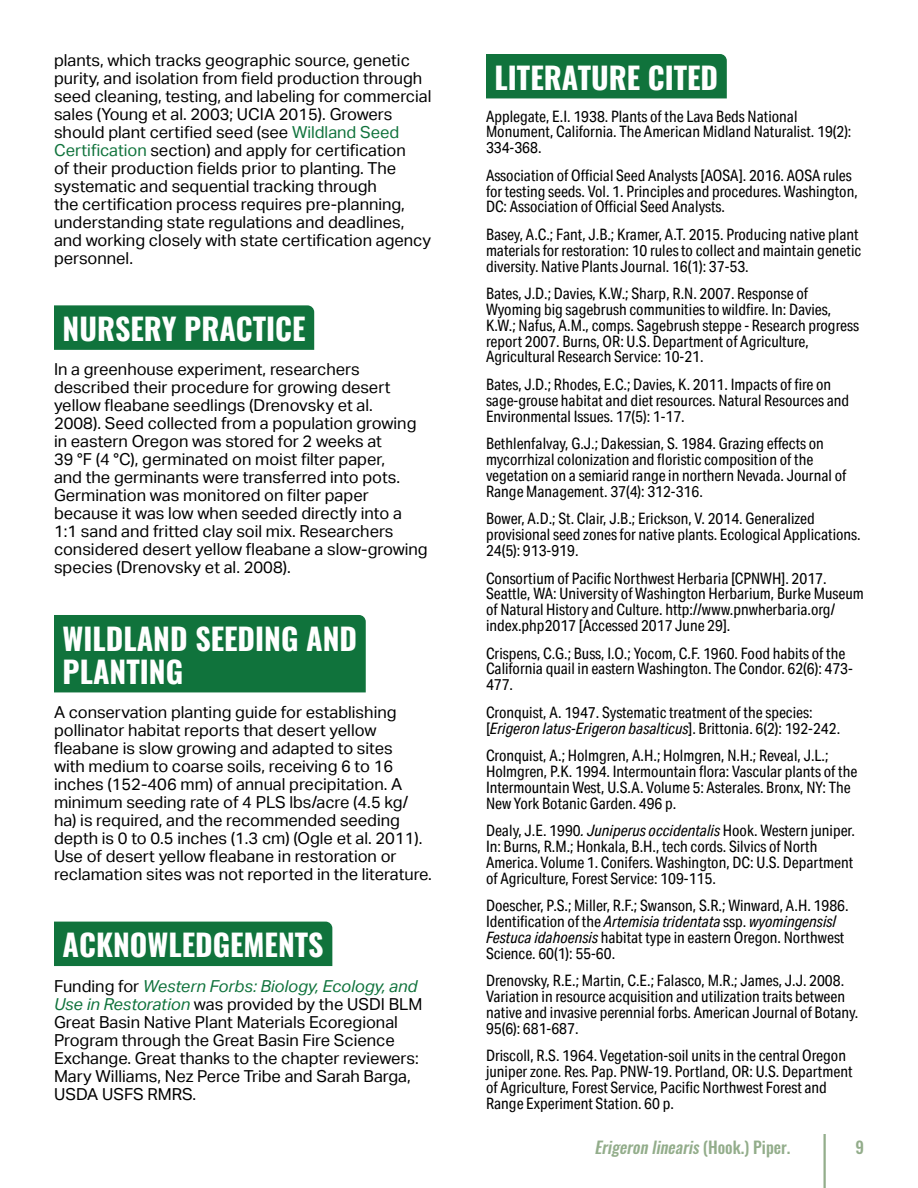
<style>
.page{position:relative;width:918px;height:1188px;background:#fff}
.page>*{position:absolute;margin:0;border:0;box-sizing:border-box;transform-origin:0 0}
.GREEN{font:700 30px/33px "Oswald";color:#fff}
.t1{font:16.5px/18px "Aktiv Grotesk";color:#000}
.t2{font:italic 500 16.5px "Oswald";color:#93ad8b}
.t3{font:500 16.5px "Oswald";color:#93ad8b}
.t4{font:15.75px/15.8px "Aktiv Grotesk Cd";color:#000}
.s1{color:#10733c}
.s2{font-style:italic;color:#10733c}
.s3{font-style:italic}
.s4{font-style:normal}
</style>
<div class="page">
<hr style="left:824px;top:1134px;width:2px;height:54px;background:#93ad8b">
<div style="left:54px;top:305px;width:260px;height:45px;background:#10733c"></div>
<div style="left:54px;top:615px;width:312px;height:77px;background:#10733c"></div>
<div style="left:54px;top:922px;width:278px;height:44px;background:#10733c"></div>
<div style="left:486px;top:54px;width:241px;height:44px;background:#10733c"></div>
<p class="t1" style="left:54px;top:51px;width:379px">plants, which tracks geographic source, genetic purity, and isolation from field production through seed cleaning, testing, and labeling for commercial sales (Young et al. 2003; UCIA 2015). Growers should plant certified seed (see <span class="s1">Wildland Seed Certification</span> section) and apply for certification<br>of their production fields prior to planting. The systematic and sequential tracking through<br>the certification process requires pre-planning, understanding state regulations and deadlines, and working closely with state certification agency personnel.</p>
<h1 class="GREEN" style="left:63px;top:314px;width:244px">NURSERY PRACTICE</h1>
<p class="t1" style="left:54px;top:361px;width:375px">In a greenhouse experiment, researchers described their procedure for growing desert yellow fleabane seedlings (Drenovsky et al.<br>2008). Seed collected from a population growing in eastern Oregon was stored for 2 weeks at<br>39 °F (4 °C), germinated on moist filter paper,<br>and the germinants were transferred into pots.<br>Germination was monitored on filter paper because it was low when seeded directly into a 1:1 sand and fritted clay soil mix. Researchers considered desert yellow fleabane a slow-growing species (Drenovsky et al. 2008).</p>
<h1 class="GREEN" style="left:63px;top:624px;width:296px">WILDLAND SEEDING AND<br>PLANTING</h1>
<p class="t1" style="left:54px;top:703px;width:379px">A conservation planting guide for establishing pollinator habitat reports that desert yellow fleabane is slow growing and adapted to sites<br>with medium to coarse soils, receiving 6 to 16 inches (152-406 mm) of annual precipitation. A minimum seeding rate of 4 PLS lbs/acre (4.5 kg/ ha) is required, and the recommended seeding depth is 0 to 0.5 inches (1.3 cm) (Ogle et al. 2011).<br>Use of desert yellow fleabane in restoration or reclamation sites was not reported in the literature.</p>
<h1 class="GREEN" style="left:63px;top:931px;width:263px">ACKNOWLEDGEMENTS</h1>
<p class="t1" style="left:54px;top:977px;width:370px">Funding for <span class="s2">Western Forbs: Biology, Ecology, and Use in Restoration</span> was provided by the USDI BLM Great Basin Native Plant Materials Ecoregional Program through the Great Basin Fire Science Exchange. Great thanks to the chapter reviewers:<br>Mary Williams, Nez Perce Tribe and Sarah Barga, USDA USFS RMRS.</p>
<h1 class="GREEN" style="left:495px;top:63px;width:225px">LITERATURE CITED</h1>
<p class="t4" style="left:486px;top:108px;width:367px">Applegate, E.I. 1938. Plants of the Lava Beds National<br>Monument, California. The American Midland Naturalist. 19(2):<br>334-368.</p>
<p class="t4" style="left:486px;top:167px;width:373px">Association of Official Seed Analysts [AOSA]. 2016. AOSA rules for testing seeds. Vol. 1. Principles and procedures. Washington,<br>DC: Association of Official Seed Analysts.</p>
<p class="t4" style="left:486px;top:227px;width:377px">Basey, A.C.; Fant, J.B.; Kramer, A.T. 2015. Producing native plant materials for restoration: 10 rules to collect and maintain genetic diversity. Native Plants Journal. 16(1): 37-53.</p>
<p class="t4" style="left:486px;top:286px;width:374px">Bates, J.D.; Davies, K.W.; Sharp, R.N. 2007. Response of Wyoming big sagebrush communities to wildfire. In: Davies, K.W.; Nafus, A.M., comps. Sagebrush steppe - Research progress report 2007. Burns, OR: U.S. Department of Agriculture, Agricultural Research Service: 10-21.</p>
<p class="t4" style="left:486px;top:377px;width:365px">Bates, J.D.; Rhodes, E.C.; Davies, K. 2011. Impacts of fire on sage-grouse habitat and diet resources. Natural Resources and<br>Environmental Issues. 17(5): 1-17.</p>
<p class="t4" style="left:486px;top:436px;width:362px">Bethlenfalvay, G.J.; Dakessian, S. 1984. Grazing effects on mycorrhizal colonization and floristic composition of the vegetation on a semiarid range in northern Nevada. Journal of Range Management. 37(4): 312-316.</p>
<p class="t4" style="left:486px;top:511px;width:376px">Bower, A.D.; St. Clair, J.B.; Erickson, V. 2014. Generalized provisional seed zones for native plants. Ecological Applications.<br>24(5): 913-919.</p>
<p class="t4" style="left:486px;top:570px;width:379px">Consortium of Pacific Northwest Herbaria [CPNWH]. 2017.<br>Seattle, WA: University of Washington Herbarium, Burke Museum of Natural History and Culture. http://www.pnwherbaria.org/ index.php2017 [Accessed 2017 June 29].</p>
<p class="t4" style="left:486px;top:645px;width:368px">Crispens, C.G.; Buss, I.O.; Yocom, C.F. 1960. Food habits of the<br>California quail in eastern Washington. The Condor. 62(6): 473-<br>477.</p>
<p class="t4" style="left:486px;top:704px;width:356px">Cronquist, A. 1947. Systematic treatment of the species: [<span class="s3">Erigeron latus</span>-<span class="s3">Erigeron basalticus</span>]. Brittonia. 6(2): 192-242.</p>
<p class="t4" style="left:486px;top:748px;width:373px">Cronquist, A.; Holmgren, A.H.; Holmgren, N.H.; Reveal, J.L.; Holmgren, P.K. 1994. Intermountain flora: Vascular plants of the Intermountain West, U.S.A. Volume 5: Asterales. Bronx, NY: The New York Botanic Garden. 496 p.</p>
<p class="t4" style="left:486px;top:823px;width:370px">Dealy, J.E. 1990<span class="s3">. Juniperus occidentalis</span> Hook. Western juniper.<br>In: Burns, R.M.; Honkala, B.H., tech cords. Silvics of North America. Volume 1. Conifers. Washington, DC: U.S. Department of Agriculture, Forest Service: 109-115.</p>
<p class="t4" style="left:486px;top:898px;width:364px">Doescher, P.S.; Miller, R.F.; Swanson, S.R.; Winward, A.H. 1986.<br>Identification of the <span class="s3">Artemisia tridentata</span> ssp. <span class="s3">wyomingensis</span>/ <span class="s3">Festuca idahoensis</span> habitat type in eastern Oregon. Northwest Science. 60(1): 55-60.</p>
<p class="t4" style="left:486px;top:973px;width:374px">Drenovsky, R.E.; Martin, C.E.; Falasco, M.R.; James, J.J. 2008.<br>Variation in resource acquisition and utilization traits between native and invasive perennial forbs. American Journal of Botany.<br>95(6): 681-687.</p>
<p class="t4" style="left:486px;top:1048px;width:368px">Driscoll, R.S. 1964. Vegetation-soil units in the central Oregon juniper zone. Res. Pap. PNW-19. Portland, OR: U.S. Department of Agriculture, Forest Service, Pacific Northwest Forest and Range Experiment Station. 60 p.</p>
<p class="t2" style="left:595px;top:1138px;width:198px">Erigeronlinearis<span class="s4">( H o o k . ) P i p e r .</span></p>
<p class="t3" style="left:856px;top:1138px;width:10px">9</p>
</div>
